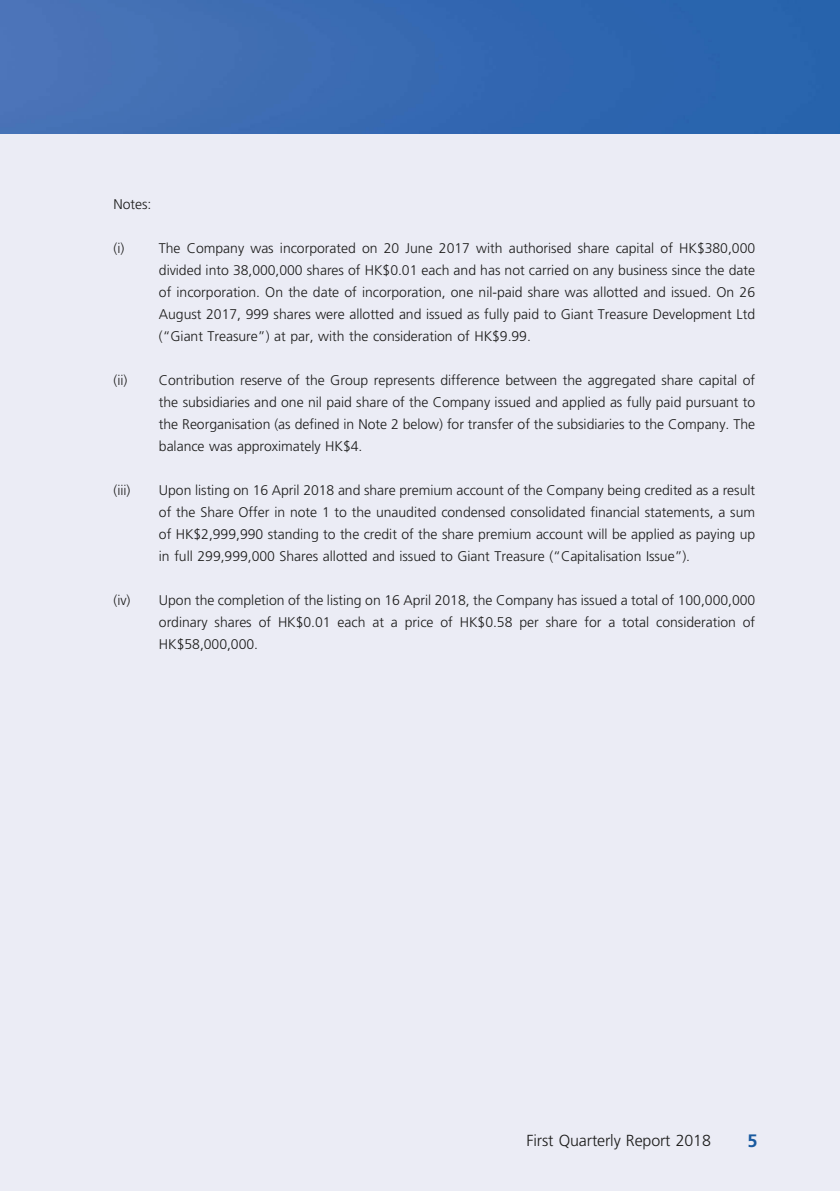
<style>
.page{position:relative;width:840px;height:1191px;background:#fff}
.page>*{position:absolute;margin:0;border:0;box-sizing:border-box;transform-origin:0 0}
.t1{font:700 18px "Frutiger LT Std";color:#195a9f}
.t2{font:300 16px "Frutiger LT Std";letter-spacing:-.01em;color:#1c1c1b}
.t3{font:300 14px/22px "Frutiger LT Std";letter-spacing:-.005em;color:#1c1c1b;text-align:justify}
</style>
<div class="page">
<div style="left:0;top:0;width:839px;height:1191px;background:#ebecf5"></div>
<img style="left:1px;top:0;width:838px;height:133px">
<p class="t3" style="left:113px;top:193px;width:39px">Notes:</p>
<p class="t3" style="left:113px;top:237px;width:12px">(i)</p>
<p class="t3" style="left:159px;top:237px;width:597px">The Company was incorporated on 20 June 2017 with authorised share capital of HK$380,000 divided into 38,000,000 shares of HK$0.01 each and has not carried on any business since the date of incorporation. On the date of incorporation, one nil-paid share was allotted and issued. On 26<br>August 2017, 999 shares were allotted and issued as fully paid to Giant Treasure Development Ltd (“Giant Treasure”) at par, with the consideration of HK$9.99.</p>
<p class="t3" style="left:159px;top:369px;width:597px;text-indent:-45px">(ii) Contribution reserve of the Group represents difference between the aggregated share capital of the subsidiaries and one nil paid share of the Company issued and applied as fully paid pursuant to the Reorganisation (as defined in Note 2 below) for transfer of the subsidiaries to the Company. The balance was approximately HK$4.</p>
<p class="t3" style="left:113px;top:479px;width:18px">(iii)</p>
<p class="t3" style="left:159px;top:479px;width:597px">Upon listing on 16 April 2018 and share premium account of the Company being credited as a result of the Share Offer in note 1 to the unaudited condensed consolidated financial statements, a sum of HK$2,999,990 standing to the credit of the share premium account will be applied as paying up in full 299,999,000 Shares allotted and issued to Giant Treasure (“Capitalisation Issue”).</p>
<p class="t3" style="left:159px;top:589px;width:597px;text-indent:-45px">(iv) Upon the completion of the listing on 16 April 2018, the Company has issued a total of 100,000,000 ordinary shares of HK$0.01 each at a price of HK$0.58 per share for a total consideration of HK$58,000,000.</p>
<p class="t2" style="left:526px;top:1131px;width:186px">First Quarterly Report 2018</p>
<p class="t1" style="left:747px;top:1130px;width:12px">5</p>
</div>
